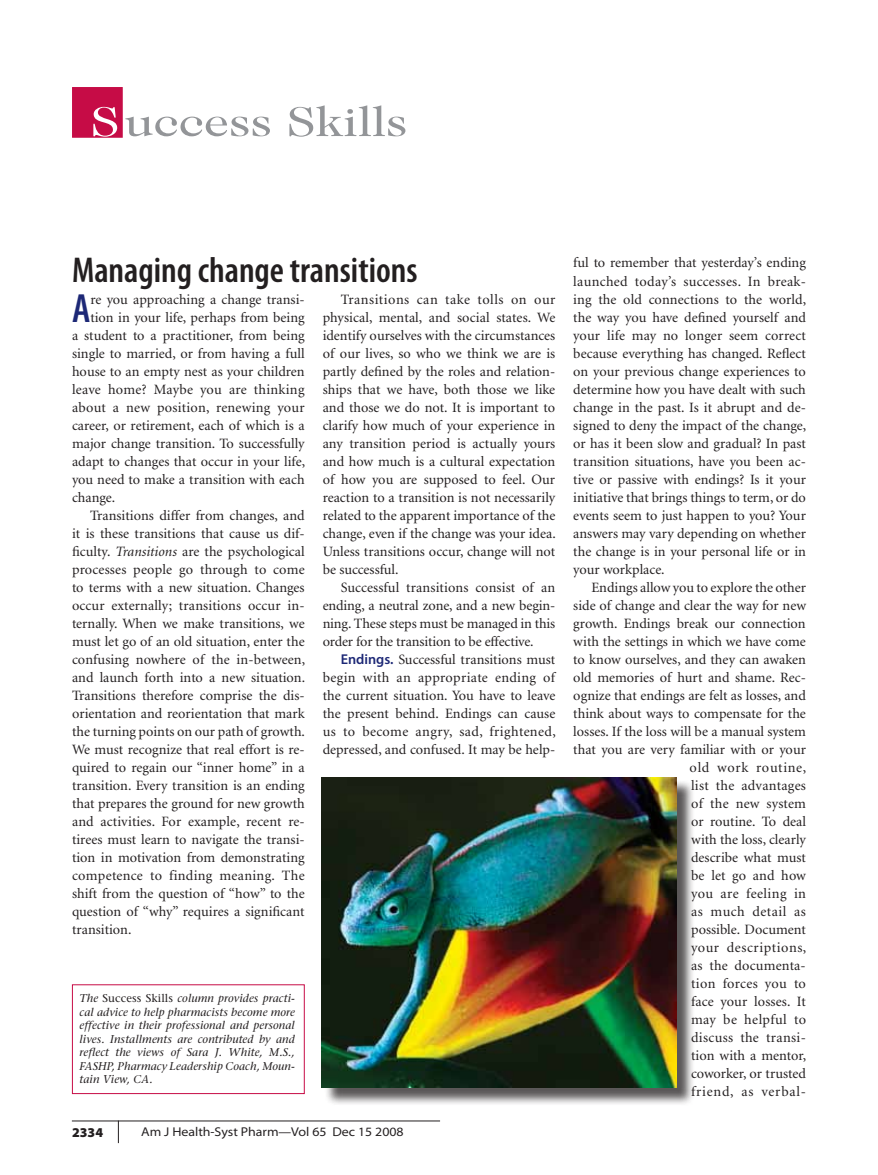
<style>
.page{position:relative;width:878px;height:1175px;background:#fff}
.page>*{position:absolute;margin:0;border:0;box-sizing:border-box;transform-origin:0 0}
.t1{font:42px "Caslon Two Twenty Four";color:#939598;scale:1.2 1}
.t2{font:600 condensed 40.95px "Myriad Pro";color:#1d2876}
.t3{font:600 condensed 36px "Myriad Pro";color:#231f20}
.t4{font:14.25px/18px "Minion";color:#231f20;text-align:justify}
.t5{font:14.25px "Minion";letter-spacing:.02em;color:#231f20}
.t6{font:900 13.5px "Myriad Pro";color:#231f20}
.t7{font:semi-expanded 12.75px "Myriad Pro";color:#231f20}
.t8{font:italic 11.25px/13.5px "Stone Serif";letter-spacing:.01em;color:#231f20;text-align:justify}
.s1{color:#fff}
.s2{font-family:"Myriad Pro";font-weight:600;color:#1d2876}
.s3{font-style:italic}
.s4{font-style:normal}
</style>
<div class="page">
<svg style="left:118px;top:1121px;width:1px;height:22px"></svg>
<hr style="left:72px;top:1120px;width:368px;height:1px;background:#231f20">
<div style="left:72px;top:87px;width:51px;height:51px;background:#c60c46;border:2px solid #c60c46"></div>
<div style="left:72px;top:984px;width:232px;height:110px;border:1px solid #c70c46"></div>
<div style="left:324px;top:779px;width:370px;height:327px;background:#231f20;opacity:.75"></div>
<img style="left:322px;top:777px;width:354px;height:310px">
<h1 class="t1" style="left:90px;top:97px;width:266px"><span class="s1">S</span>uccess Skills</h1>
<h3 class="t3" style="left:72px;top:251px;width:347px">Managing change transitions</h3>
<h2 class="t2" style="left:72px;top:285px;width:20px">A</h2>
<p class="t4" style="left:90px;top:290px;width:216px">re you approaching a change transi-</p>
<p class="t4" style="left:323px;top:290px;width:234px;text-indent:18px">Transitions can take tolls on our physical, mental, and social states. We identify ourselves with the circumstances of our lives, so who we think we are is partly defined by the roles and relation&shy;ships that we have, both those we like and those we do not. It is important to clarify how much of your experience in any transition period is actually yours and how much is a cultural expectation of how you are supposed to feel. Our reaction to a transition is not necessarily related to the apparent importance of the change, even if the change was your idea.<br>Unless transitions occur, change will not be successful.</p>
<p class="t4" style="left:323px;top:578px;width:234px;text-indent:18px">Successful transitions consist of an ending, a neutral zone, and a new begin&shy;ning. These steps must be managed in this order for the transition to be effective.</p>
<p class="t4" style="left:323px;top:650px;width:234px;text-indent:18px"><span class="s2">Endings.</span> Successful transitions must begin with an appropriate ending of the current situation. You have to leave the present behind. Endings can cause us to become angry, sad, frightened, depressed, and confused. It may be help-</p>
<p class="t4" style="left:90px;top:308px;width:216px">tion in your life, perhaps from being</p>
<p class="t4" style="left:72px;top:326px;width:234px">a student to a practitioner, from being</p>
<p class="t4" style="left:72px;top:344px;width:234px">single to married, or from having a full</p>
<p class="t4" style="left:72px;top:362px;width:234px">house to an empty nest as your children</p>
<p class="t5" style="left:72px;top:382px;width:234px">leave home? Maybe you are thinking</p>
<p class="t4" style="left:72px;top:398px;width:234px">about a new position, renewing your</p>
<p class="t4" style="left:72px;top:416px;width:234px">career, or retirement, each of which is a</p>
<p class="t4" style="left:72px;top:434px;width:234px">major change transition. To successfully</p>
<p class="t4" style="left:72px;top:452px;width:234px">adapt to changes that occur in your life,</p>
<p class="t4" style="left:72px;top:470px;width:234px">you need to make a transition with each</p>
<p class="t4" style="left:72px;top:488px;width:45px">change.</p>
<p class="t4" style="left:90px;top:506px;width:216px">Transitions differ from changes, and</p>
<p class="t4" style="left:72px;top:524px;width:234px">it is these transitions that cause us dif-</p>
<p class="t4" style="left:72px;top:542px;width:234px">ficulty. <span class="s3">Transitions</span> are the psychological</p>
<p class="t4" style="left:72px;top:560px;width:234px">processes people go through to come</p>
<p class="t4" style="left:72px;top:578px;width:234px">to terms with a new situation. Changes</p>
<p class="t4" style="left:72px;top:596px;width:234px">occur externally; transitions occur in-</p>
<p class="t4" style="left:72px;top:614px;width:234px">ternally. When we make transitions, we</p>
<p class="t4" style="left:72px;top:632px;width:234px">must let go of an old situation, enter the</p>
<p class="t4" style="left:72px;top:650px;width:235px">confusing nowhere of the in-between,</p>
<p class="t4" style="left:72px;top:668px;width:234px">and launch forth into a new situation.</p>
<p class="t4" style="left:72px;top:686px;width:234px">Transitions therefore comprise the dis-</p>
<p class="t4" style="left:72px;top:704px;width:234px">orientation and reorientation that mark</p>
<p class="t4" style="left:72px;top:722px;width:234px">the turning points on our path of growth.</p>
<p class="t4" style="left:72px;top:740px;width:234px">We must recognize that real effort is re-</p>
<p class="t4" style="left:72px;top:758px;width:234px">quired to regain our “inner home” in a</p>
<p class="t4" style="left:72px;top:776px;width:234px">transition. Every transition is an ending</p>
<p class="t4" style="left:72px;top:794px;width:234px">that prepares the ground for new growth</p>
<p class="t4" style="left:72px;top:812px;width:234px">and activities. For example, recent re-</p>
<p class="t4" style="left:72px;top:830px;width:234px">tirees must learn to navigate the transi-</p>
<p class="t4" style="left:72px;top:848px;width:234px">tion in motivation from demonstrating</p>
<p class="t5" style="left:72px;top:868px;width:234px">competence to finding meaning. The</p>
<p class="t4" style="left:72px;top:884px;width:234px">shift from the question of “how” to the</p>
<p class="t4" style="left:72px;top:902px;width:234px">question of “why” requires a significant</p>
<p class="t4" style="left:72px;top:920px;width:61px">transition.</p>
<p class="t8" style="left:80px;top:991px;width:217px">The <span class="s4">Success Skills</span> column provides practi&shy;cal advice to help pharmacists become more effective in their professional and personal lives. Installments are contributed by and reflect the views of Sara J. White, M.S., FASHP, Pharmacy Leadership Coach, Moun&shy;tain View, CA.</p>
<p class="t6" style="left:72px;top:1124px;width:32px">2334</p>
<p class="t7" style="left:141px;top:1124px;width:264px">Am J Health-Syst Pharm—Vol 65 Dec 15 2008</p>
<p class="t4" style="left:573px;top:254px;width:234px">ful to remember that yesterday’s ending launched today’s successes. In break&shy;ing the old connections to the world, the way you have defined yourself and your life may no longer seem correct because everything has changed. Reflect on your previous change experiences to determine how you have dealt with such change in the past. Is it abrupt and de&shy;signed to deny the impact of the change, or has it been slow and gradual? In past transition situations, have you been ac&shy;tive or passive with endings? Is it your initiative that brings things to term, or do events seem to just happen to you? Your answers may vary depending on whether the change is in your personal life or in your workplace.</p>
<p class="t4" style="left:573px;top:578px;width:234px;text-align:right">Endings allow you to explore the other side of change and clear the way for new growth. Endings break our connection with the settings in which we have come to know ourselves, and they can awaken old memories of hurt and shame. Rec&shy;ognize that endings are felt as losses, and think about ways to compensate for the losses. If the loss will be a manual system that you are very familiar with or your old work routine,<br>list the advantages<br>of the new system<br>or routine. To deal<br>with the loss, clearly<br>describe what must<br>be let go and how<br>you are feeling in<br>as much detail as<br>possible. Document<br>your descriptions,<br>as the documenta-<br>tion forces you to<br>face your losses. It<br>may be helpful to<br>discuss the transi-<br>tion with a mentor,<br>coworker, or trusted<br>friend, as verbal-</p>
</div>
